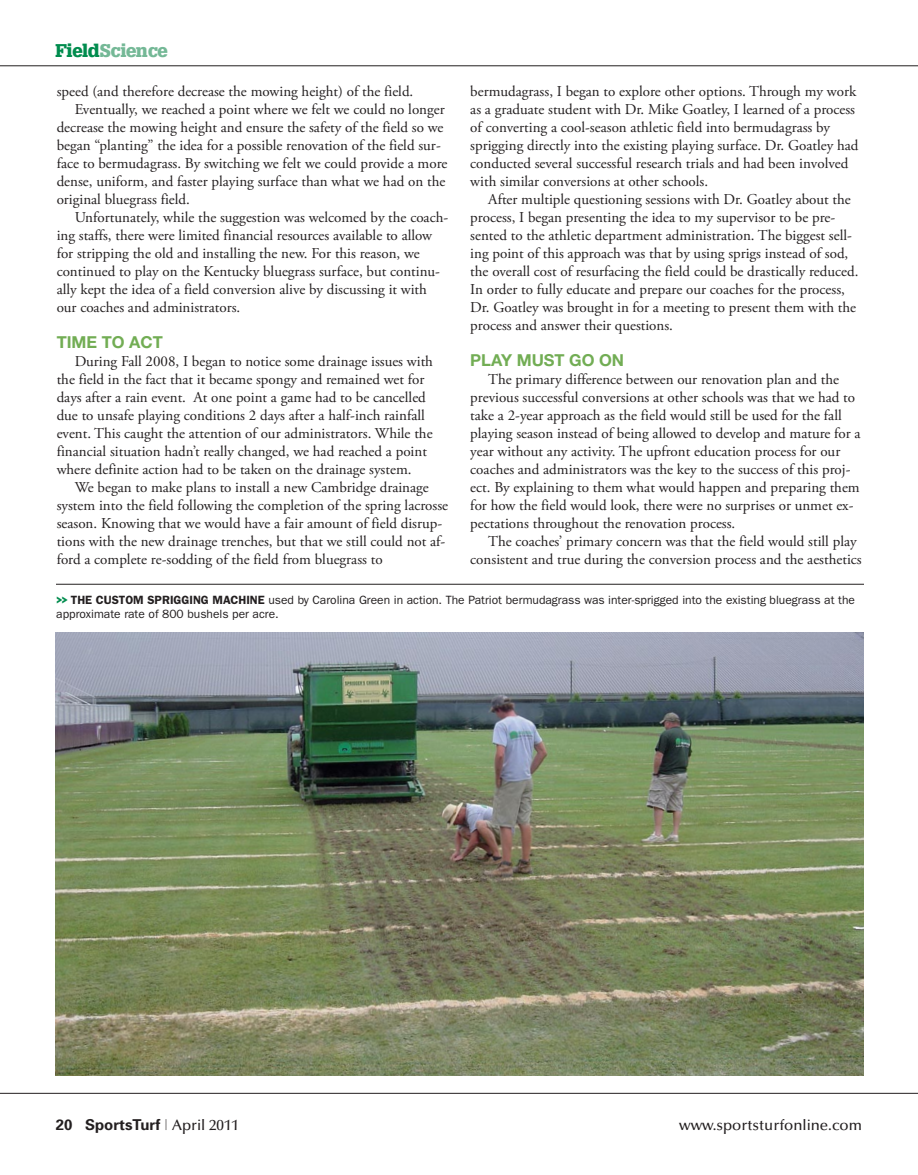
<style>
.page{position:relative;width:918px;height:1175px;background:#fff}
.page>*{position:absolute;margin:0;border:0;box-sizing:border-box;transform-origin:0 0}
.t1{font:900 18px "Glypha";letter-spacing:-.01em;color:#74b896}
.t2{font:700 16.5px "Helvetica Neue";color:#72ad54}
.t3{font:15px "Adobe Garamond Pro";color:#231f20}
.t4{font:500 15px "Optima";color:#231f20}
.t5{font:700 15px "Univers";color:#231f20}
.t6{font:12px/13.5px "Franklin Gothic";color:#231f20}
.s1{color:#008c4e}
.s2{font-family:"Knockout HTF94 Ultmt Sumo";color:#008c4e}
.s3{font-weight:600}
.s4{font-weight:100;font-stretch:ultra-condensed}
.s5{font-family:"Optima";font-weight:500}
</style>
<div class="page">
<hr style="left:0;top:66px;width:918px;height:1px;background:#231f20">
<hr style="left:0;top:1093px;width:918px;height:1px;background:#231f20">
<img style="left:56px;top:632px;width:807px;height:443px">
<hr style="left:56px;top:584px;width:808px;height:1px;background:#231f20">
<p class="t1" style="left:55px;top:43px;width:114px"><span class="s1">Field</span>Science</p>
<p class="t3" style="left:57px;top:86px;width:358px">speed (and therefore decrease the mowing height) of the field.</p>
<p class="t3" style="left:75px;top:104px;width:372px">Eventually, we reached a point where we felt we could no longer</p>
<p class="t3" style="left:57px;top:122px;width:388px">decrease the mowing height and ensure the safety of the field so we</p>
<p class="t3" style="left:57px;top:140px;width:386px">began “planting” the idea for a possible renovation of the field sur-</p>
<p class="t3" style="left:57px;top:158px;width:392px">face to bermudagrass. By switching we felt we could provide a more</p>
<p class="t3" style="left:57px;top:176px;width:390px">dense, uniform, and faster playing surface than what we had on the</p>
<p class="t3" style="left:57px;top:194px;width:135px">original bluegrass field.</p>
<p class="t3" style="left:75px;top:212px;width:375px">Unfortunately, while the suggestion was welcomed by the coach-</p>
<p class="t3" style="left:57px;top:230px;width:377px">ing staffs, there were limited financial resources available to allow</p>
<p class="t3" style="left:57px;top:248px;width:365px">for stripping the old and installing the new. For this reason, we</p>
<p class="t3" style="left:57px;top:266px;width:385px">continued to play on the Kentucky bluegrass surface, but continu-</p>
<p class="t3" style="left:57px;top:284px;width:372px">ally kept the idea of a field conversion alive by discussing it with</p>
<p class="t3" style="left:57px;top:302px;width:185px">our coaches and administrators.</p>
<p class="t2" style="left:57px;top:336px;width:108px">TIME TO ACT</p>
<p class="t3" style="left:75px;top:356px;width:360px">During Fall 2008, I began to notice some drainage issues with</p>
<p class="t3" style="left:57px;top:374px;width:369px">the field in the fact that it became spongy and remained wet for</p>
<p class="t3" style="left:57px;top:392px;width:371px">days after a rain event. At one point a game had to be cancelled</p>
<p class="t3" style="left:57px;top:410px;width:370px">due to unsafe playing conditions 2 days after a half-inch rainfall</p>
<p class="t3" style="left:57px;top:428px;width:377px">event. This caught the attention of our administrators. While the</p>
<p class="t3" style="left:57px;top:446px;width:372px">financial situation hadn’t really changed, we had reached a point</p>
<p class="t3" style="left:57px;top:464px;width:356px">where definite action had to be taken on the drainage system.</p>
<p class="t3" style="left:75px;top:482px;width:356px">We began to make plans to install a new Cambridge drainage</p>
<p class="t3" style="left:57px;top:500px;width:393px">system into the field following the completion of the spring lacrosse</p>
<p class="t3" style="left:57px;top:518px;width:387px">season. Knowing that we would have a fair amount of field disrup-</p>
<p class="t3" style="left:57px;top:536px;width:390px">tions with the new drainage trenches, but that we still could not af-</p>
<p class="t3" style="left:57px;top:554px;width:328px">ford a complete re-sodding of the field from bluegrass to</p>
<p class="t3" style="left:470px;top:86px;width:387px">bermudagrass, I began to explore other options. Through my work</p>
<p class="t3" style="left:470px;top:104px;width:386px">as a graduate student with Dr. Mike Goatley, I learned of a process</p>
<p class="t3" style="left:470px;top:122px;width:361px">of converting a cool-season athletic field into bermudagrass by</p>
<p class="t3" style="left:470px;top:140px;width:390px">sprigging directly into the existing playing surface. Dr. Goatley had</p>
<p class="t3" style="left:470px;top:158px;width:380px">conducted several successful research trials and had been involved</p>
<p class="t3" style="left:470px;top:176px;width:239px">with similar conversions at other schools.</p>
<p class="t3" style="left:488px;top:194px;width:364px">After multiple questioning sessions with Dr. Goatley about the</p>
<p class="t3" style="left:470px;top:212px;width:366px">process, I began presenting the idea to my supervisor to be pre-</p>
<p class="t3" style="left:470px;top:230px;width:383px">sented to the athletic department administration. The biggest sell-</p>
<p class="t3" style="left:470px;top:248px;width:380px">ing point of this approach was that by using sprigs instead of sod,</p>
<p class="t3" style="left:470px;top:266px;width:390px">the overall cost of resurfacing the field could be drastically reduced.</p>
<p class="t3" style="left:470px;top:284px;width:376px">In order to fully educate and prepare our coaches for the process,</p>
<p class="t3" style="left:470px;top:302px;width:387px">Dr. Goatley was brought in for a meeting to present them with the</p>
<p class="t3" style="left:470px;top:320px;width:204px">process and answer their questions.</p>
<p class="t2" style="left:470px;top:354px;width:155px">PLAY MUST GO ON</p>
<p class="t3" style="left:488px;top:374px;width:352px">The primary difference between our renovation plan and the</p>
<p class="t3" style="left:470px;top:392px;width:386px">previous successful conversions at other schools was that we had to</p>
<p class="t3" style="left:470px;top:410px;width:373px">take a 2-year approach as the field would still be used for the fall</p>
<p class="t3" style="left:470px;top:428px;width:392px">playing season instead of being allowed to develop and mature for a</p>
<p class="t3" style="left:470px;top:446px;width:371px">year without any activity. The upfront education process for our</p>
<p class="t3" style="left:470px;top:464px;width:382px">coaches and administrators was the key to the success of this proj-</p>
<p class="t3" style="left:470px;top:482px;width:391px">ect. By explaining to them what would happen and preparing them</p>
<p class="t3" style="left:470px;top:500px;width:385px">for how the field would look, there were no surprises or unmet ex-</p>
<p class="t3" style="left:470px;top:518px;width:267px">pectations throughout the renovation process.</p>
<p class="t3" style="left:488px;top:536px;width:370px">The coaches’ primary concern was that the field would still play</p>
<p class="t3" style="left:470px;top:554px;width:393px">consistent and true during the conversion process and the aesthetics</p>
<p class="t6" style="left:56px;top:594px;width:800px"><span class="s2">&gt;&gt;</span> <span class="s3">THE CUSTOM SPRIGGING MACHINE</span> used by Carolina Green in action. The Patriot bermudagrass was inter-sprigged into the existing bluegrass at the approximate rate of 800 bushels per acre.</p>
<p class="t5" style="left:56px;top:1118px;width:185px">20 SportsTurf <span class="s4">|</span> <span class="s5">April 2011</span></p>
<p class="t4" style="left:679px;top:1118px;width:185px">www.sportsturfonline.com</p>
</div>
